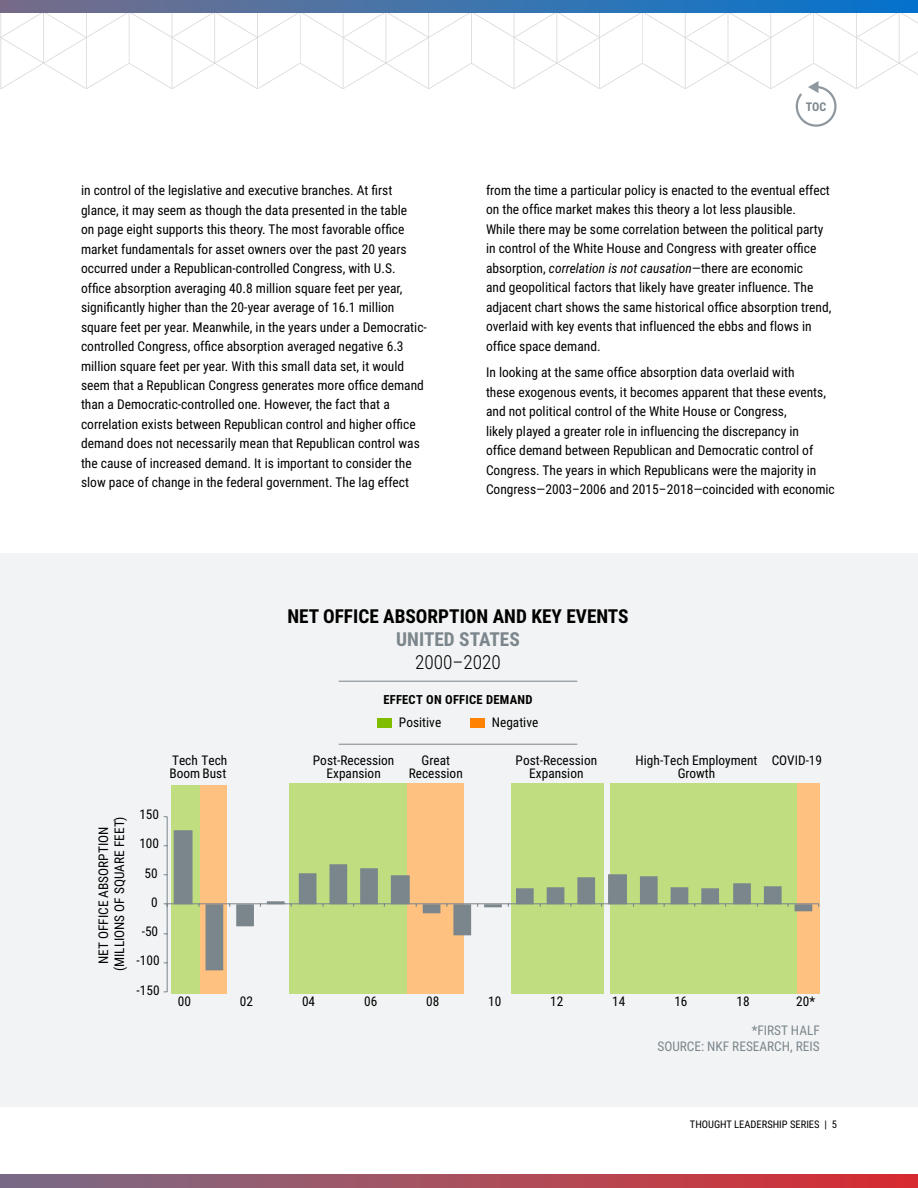
<style>
.page{position:relative;width:918px;height:1188px;background:#fff}
.page>*{position:absolute;margin:0;border:0;box-sizing:border-box;transform-origin:0 0}
.t1{font:700 19.2px "Roboto Condensed";color:#000}
.t2{font:700 19.2px "Roboto Condensed";color:#7b868c}
.t3{font:300 19.2px "Roboto Condensed";color:#000}
.t4{font:13.5px/19.5px "Roboto Condensed";color:#000}
.t5{font:13.35px/13.4px "Roboto Condensed";color:#000;text-align:center}
.t6{font:13.35px/16px "Roboto Condensed";color:#7b868c;text-align:right}
.t7{font:700 12.6px "Roboto Condensed";letter-spacing:.02em;color:#000}
.t8{font:700 12px "Roboto Condensed";color:#7b868c}
.t9{font:10.5px "Roboto Condensed";color:#000}
.s1{font-style:italic}
</style>
<div class="page">
<div style="left:0;top:554px;width:918px;height:553px;background:#f2f3f4"></div>
<div style="left:511px;top:783px;width:92px;height:210px;background:#c0dd80"></div>
<div style="left:289px;top:783px;width:118px;height:210px;background:#c0dd80"></div>
<div style="left:610px;top:783px;width:187px;height:210px;background:#c0dd80"></div>
<div style="left:797px;top:783px;width:22px;height:210px;background:#ffc180"></div>
<div style="left:407px;top:783px;width:57px;height:210px;background:#ffc180"></div>
<div style="left:200px;top:785px;width:27px;height:208px;background:#ffc180"></div>
<div style="left:171px;top:785px;width:29px;height:208px;background:#c0dd80"></div>
<svg style="left:174px;top:830px;width:638px;height:140px"></svg>
<hr style="left:167px;top:903px;width:652px;height:1px;background:#7b868c">
<hr style="left:167px;top:817px;width:1px;height:175px;background:#7b868c">
<div style="left:471px;top:718px;width:14px;height:10px;background:#ff8300"></div>
<div style="left:378px;top:718px;width:14px;height:10px;background:#80bc00"></div>
<hr style="left:339px;top:744px;width:238px;height:1px;background:#7b868c">
<hr style="left:339px;top:681px;width:238px;height:1px;background:#7b868c">
<svg style="left:0;top:1174px;width:918px;height:14px;background:#a84e5d"></svg>
<svg style="left:0;top:0;width:918px;height:127px"></svg>
<p class="t8" style="left:806px;top:98px;width:22px">TOC</p>
<p class="t4" style="left:81px;top:180px;width:347px">in control of the legislative and executive branches. At first glance, it may seem as though the data presented in the table<br>on page eight supports this theory. The most favorable office market fundamentals for asset owners over the past 20 years occurred under a Republican-controlled Congress, with U.S. office absorption averaging 40.8 million square feet per year, significantly higher than the 20-year average of 16.1 million square feet per year. Meanwhile, in the years under a Democratic&shy;controlled Congress, office absorption averaged negative 6.3 million square feet per year. With this small data set, it would seem that a Republican Congress generates more office demand than a Democratic-controlled one. However, the fact that a correlation exists between Republican control and higher office demand does not necessarily mean that Republican control was the cause of increased demand. It is important to consider the slow pace of change in the federal government. The lag effect</p>
<p class="t4" style="left:486px;top:180px;width:347px">from the time a particular policy is enacted to the eventual effect on the office market makes this theory a lot less plausible.<br>While there may be some correlation between the political party in control of the White House and Congress with greater office absorption, <span class="s1">correlation is not causation</span>—there are economic<br>and geopolitical factors that likely have greater influence. The adjacent chart shows the same historical office absorption trend, overlaid with key events that influenced the ebbs and flows in office space demand.</p>
<p class="t4" style="left:486px;top:362px;width:350px">In looking at the same office absorption data overlaid with<br>these exogenous events, it becomes apparent that these events, and not political control of the White House or Congress,<br>likely played a greater role in influencing the discrepancy in<br>office demand between Republican and Democratic control of Congress. The years in which Republicans were the majority in Congress—2003–2006 and 2015–2018—coincided with economic</p>
<h1 class="t1" style="left:287px;top:602px;width:343px">NET OFFICE ABSORPTION AND KEY EVENTS</h1>
<h1 class="t2" style="left:396px;top:625px;width:125px">UNITED STATES</h1>
<h1 class="t3" style="left:415px;top:649px;width:87px">2000–2020</h1>
<p class="t7" style="left:383px;top:690px;width:151px">EFFECT ON OFFICE DEMAND</p>
<p class="t5" style="left:399px;top:715px;width:44px">Positive</p>
<p class="t5" style="left:492px;top:715px;width:48px">Negative</p>
<p class="t5" style="left:95px;top:971px;width:157px;line-height:16px;rotate:-90deg">NET OFFICE ABSORPTION (MILLIONS OF SQUARE FEET)</p>
<p class="t5" style="left:139px;top:807px;width:21px">150</p>
<p class="t5" style="left:139px;top:836px;width:21px">100</p>
<p class="t5" style="left:145px;top:866px;width:15px">50</p>
<p class="t5" style="left:151px;top:895px;width:8px">0</p>
<p class="t5" style="left:142px;top:924px;width:18px">-50</p>
<p class="t5" style="left:137px;top:953px;width:25px">-100</p>
<p class="t5" style="left:137px;top:983px;width:25px">-150</p>
<p class="t5" style="left:170px;top:753px;width:59px;text-align:left">Tech Tech<br>Boom Bust</p>
<p class="t5" style="left:636px;top:753px;width:123px">High-Tech Employment<br>Growth</p>
<p class="t5" style="left:313px;top:753px;width:83px">Post-Recession<br>Expansion</p>
<p class="t5" style="left:516px;top:753px;width:83px">Post-Recession<br>Expansion</p>
<p class="t5" style="left:421px;top:753px;width:30px">Great</p>
<p class="t5" style="left:772px;top:753px;width:52px">COVID-19</p>
<p class="t5" style="left:409px;top:767px;width:56px">Recession</p>
<p class="t5" style="left:178px;top:994px;width:15px">00</p>
<p class="t5" style="left:240px;top:994px;width:15px">02</p>
<p class="t5" style="left:302px;top:994px;width:15px">04</p>
<p class="t5" style="left:364px;top:994px;width:15px">06</p>
<p class="t5" style="left:426px;top:994px;width:15px">08</p>
<p class="t5" style="left:488px;top:994px;width:15px">10</p>
<p class="t5" style="left:550px;top:994px;width:15px">12</p>
<p class="t5" style="left:612px;top:994px;width:15px">14</p>
<p class="t5" style="left:674px;top:994px;width:15px">16</p>
<p class="t5" style="left:736px;top:994px;width:15px">18</p>
<p class="t5" style="left:796px;top:994px;width:20px">20*</p>
<p class="t6" style="left:657px;top:1022px;width:164px">*FIRST HALF<br>SOURCE: NKF RESEARCH, REIS</p>
<p class="t9" style="left:690px;top:1117px;width:149px">THOUGHT LEADERSHIP SERIES | 5</p>
</div>
